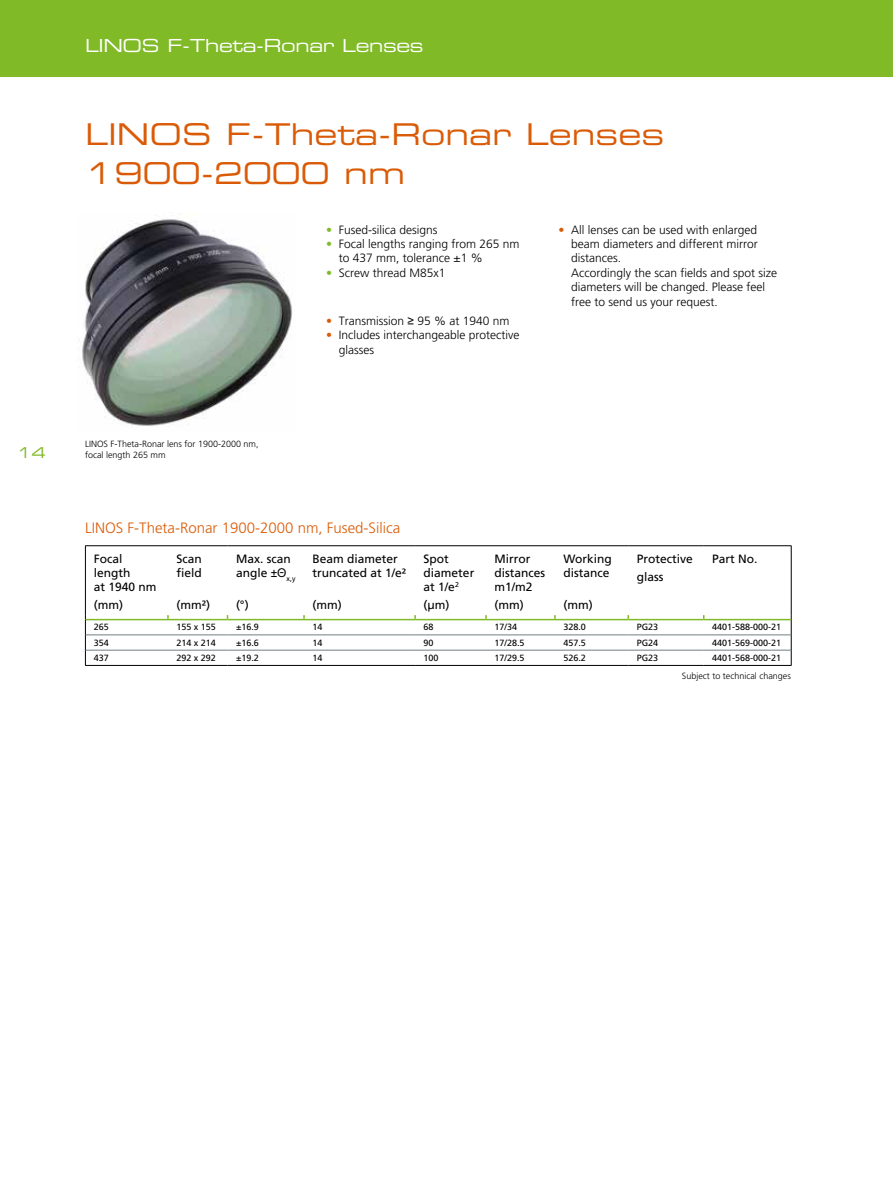
<style>
.page{position:relative;width:893px;height:1191px;background:#fff}
.page>*{position:absolute;margin:0;border:0;box-sizing:border-box;transform-origin:0 0}
.t1{font:30px/39px "Eurostile LT Std Ex 2";color:#da5b07}
.t2{font:18px "Eurostile LT Std Ex 2";letter-spacing:-.02em;color:#fff}
.t3{font:300 15px "Frutiger";color:#da5b07}
.t4{font:15px "Eurostile LT Std Ex 2";color:#80ba27}
.t5{font:12px/14.4px "LINOS Frutiger 45 light";color:#000}
.t6{font:12px/14.4px "LINOS Frutiger 55 roman";color:#000}
.t7{font:9px "LINOS Frutiger 55 roman";color:#000}
.t8{font:300 9px/10.8px "Frutiger";color:#000}
.s1{color:#80ba27}
.s2{color:#da5b07}
.s3{font-family:"Arial"}
</style>
<div class="page">
<div style="left:0;top:0;width:893px;height:77px;background:#80ba27"></div>
<img style="left:79px;top:213px;width:213px;height:213px">
<hr style="left:85px;top:545px;width:83px;height:1px;background:#000">
<hr style="left:85px;top:546px;width:1px;height:69px;background:#000">
<hr style="left:168px;top:545px;width:59px;height:1px;background:#000">
<hr style="left:227px;top:545px;width:77px;height:1px;background:#000">
<hr style="left:304px;top:545px;width:111px;height:1px;background:#000">
<hr style="left:415px;top:545px;width:71px;height:1px;background:#000">
<hr style="left:486px;top:545px;width:69px;height:1px;background:#000">
<hr style="left:555px;top:545px;width:73px;height:1px;background:#000">
<hr style="left:628px;top:545px;width:76px;height:1px;background:#000">
<hr style="left:704px;top:545px;width:87px;height:1px;background:#000">
<hr style="left:791px;top:546px;width:1px;height:69px;background:#000">
<svg style="left:85px;top:615px;width:1px;height:50px"></svg>
<svg style="left:791px;top:615px;width:1px;height:50px"></svg>
<hr style="left:85px;top:665px;width:83px;height:1px;background:#000">
<hr style="left:168px;top:665px;width:59px;height:1px;background:#000">
<hr style="left:227px;top:665px;width:77px;height:1px;background:#000">
<hr style="left:304px;top:665px;width:111px;height:1px;background:#000">
<hr style="left:415px;top:665px;width:71px;height:1px;background:#000">
<hr style="left:486px;top:665px;width:69px;height:1px;background:#000">
<hr style="left:555px;top:665px;width:73px;height:1px;background:#000">
<hr style="left:628px;top:665px;width:76px;height:1px;background:#000">
<hr style="left:704px;top:665px;width:87px;height:1px;background:#000">
<hr style="left:86px;top:619px;width:82px;height:1px;background:#80ba27">
<hr style="left:168px;top:619px;width:59px;height:1px;background:#80ba27">
<hr style="left:227px;top:619px;width:77px;height:1px;background:#80ba27">
<hr style="left:304px;top:619px;width:111px;height:1px;background:#80ba27">
<hr style="left:415px;top:619px;width:71px;height:1px;background:#80ba27">
<hr style="left:486px;top:619px;width:69px;height:1px;background:#80ba27">
<hr style="left:555px;top:619px;width:73px;height:1px;background:#80ba27">
<hr style="left:628px;top:619px;width:76px;height:1px;background:#80ba27">
<hr style="left:704px;top:619px;width:87px;height:1px;background:#80ba27">
<hr style="left:86px;top:634px;width:82px;height:1px;background:#717e86">
<hr style="left:168px;top:634px;width:59px;height:1px;background:#717e86">
<hr style="left:227px;top:634px;width:77px;height:1px;background:#717e86">
<hr style="left:304px;top:634px;width:111px;height:1px;background:#717e86">
<hr style="left:415px;top:634px;width:71px;height:1px;background:#717e86">
<hr style="left:486px;top:634px;width:69px;height:1px;background:#717e86">
<hr style="left:555px;top:634px;width:73px;height:1px;background:#717e86">
<hr style="left:628px;top:634px;width:76px;height:1px;background:#717e86">
<hr style="left:704px;top:634px;width:87px;height:1px;background:#717e86">
<hr style="left:86px;top:650px;width:82px;height:1px;background:#717e86">
<hr style="left:168px;top:650px;width:59px;height:1px;background:#717e86">
<hr style="left:227px;top:650px;width:77px;height:1px;background:#717e86">
<hr style="left:304px;top:650px;width:111px;height:1px;background:#717e86">
<hr style="left:415px;top:650px;width:71px;height:1px;background:#717e86">
<hr style="left:486px;top:650px;width:69px;height:1px;background:#717e86">
<hr style="left:555px;top:650px;width:73px;height:1px;background:#717e86">
<hr style="left:628px;top:650px;width:76px;height:1px;background:#717e86">
<hr style="left:704px;top:650px;width:87px;height:1px;background:#717e86">
<p class="t4" style="left:17px;top:442px;width:30px">14</p>
<h2 class="t2" style="left:85px;top:33px;width:340px">LINOS F-Theta-Ronar Lenses</h2>
<h1 class="t1" style="left:85px;top:114px;width:581px">LINOS F-Theta-Ronar Lenses<br>1900-2000 nm</h1>
<p class="t5" style="left:326px;top:222px;width:113px"><span class="s1">•</span> Fused-silica designs</p>
<p class="t5" style="left:339px;top:237px;width:182px;text-indent:-13px"><span class="s1">•</span> Focal lengths ranging from 265 nm to 437 mm, tolerance ±1 %</p>
<p class="t5" style="left:326px;top:266px;width:121px"><span class="s1">•</span> Screw thread M85x1</p>
<p class="t5" style="left:326px;top:314px;width:185px"><span class="s2">•</span> Transmission ≥ 95 % at 1940 nm</p>
<p class="t5" style="left:339px;top:328px;width:182px;text-indent:-13px"><span class="s2">•</span> Includes interchangeable protective glasses</p>
<p class="t5" style="left:571px;top:222px;width:208px;text-indent:-13px"><span class="s2">•</span> All lenses can be used with enlarged beam diameters and different mirror distances.<br>Accordingly the scan fields and spot size diameters will be changed. Please feel free to send us your request.</p>
<p class="t8" style="left:85px;top:439px;width:175px">LINOS F-Theta-Ronar lens for 1900-2000 nm, focal length 265 mm</p>
<p class="t3" style="left:85px;top:519px;width:317px">LINOS F-Theta-Ronar 1900-2000 nm, Fused-Silica</p>
<p class="t6" style="left:94px;top:551px;width:64px">Focal length<br>at 1940 nm</p>
<p class="t6" style="left:94px;top:598px;width:31px">(mm)</p>
<p class="t6" style="left:176px;top:551px;width:27px">Scan field</p>
<p class="t6" style="left:176px;top:598px;width:35px">(mm²)</p>
<p class="t6" style="left:236px;top:551px;width:61px">Max. scan angle <span class="s3">±Θ</span><sub>x,y</sub></p>
<p class="t6" style="left:236px;top:598px;width:14px">(°)</p>
<p class="t6" style="left:313px;top:551px;width:95px">Beam diameter truncated at 1/e²</p>
<p class="t6" style="left:313px;top:598px;width:31px">(mm)</p>
<p class="t6" style="left:424px;top:551px;width:52px">Spot diameter at 1/e<sup>2</sup></p>
<p class="t6" style="left:424px;top:598px;width:27px">(µm)</p>
<p class="t6" style="left:494px;top:551px;width:52px">Mirror distances m1/m2</p>
<p class="t6" style="left:494px;top:598px;width:31px">(mm)</p>
<p class="t6" style="left:563px;top:551px;width:50px">Working distance</p>
<p class="t6" style="left:563px;top:598px;width:31px">(mm)</p>
<p class="t6" style="left:637px;top:549px;width:58px;line-height:18px">Protective glass</p>
<p class="t6" style="left:712px;top:551px;width:47px">Part No.</p>
<p class="t7" style="left:94px;top:622px;width:17px">265</p>
<p class="t7" style="left:176px;top:622px;width:41px">155 x 155</p>
<p class="t7" style="left:236px;top:622px;width:24px">±16.9</p>
<p class="t7" style="left:313px;top:622px;width:12px">14</p>
<p class="t7" style="left:424px;top:622px;width:12px">68</p>
<p class="t7" style="left:494px;top:622px;width:24px">17/34</p>
<p class="t7" style="left:563px;top:622px;width:24px">328.0</p>
<p class="t7" style="left:637px;top:622px;width:23px">PG23</p>
<p class="t7" style="left:712px;top:622px;width:71px">4401-588-000-21</p>
<p class="t7" style="left:94px;top:637px;width:17px">354</p>
<p class="t7" style="left:176px;top:637px;width:41px">214 x 214</p>
<p class="t7" style="left:236px;top:637px;width:24px">±16.6</p>
<p class="t7" style="left:313px;top:637px;width:12px">14</p>
<p class="t7" style="left:424px;top:637px;width:12px">90</p>
<p class="t7" style="left:494px;top:637px;width:32px">17/28.5</p>
<p class="t7" style="left:563px;top:637px;width:24px">457.5</p>
<p class="t7" style="left:637px;top:637px;width:23px">PG24</p>
<p class="t7" style="left:712px;top:637px;width:71px">4401-569-000-21</p>
<p class="t7" style="left:94px;top:652px;width:17px">437</p>
<p class="t7" style="left:176px;top:652px;width:41px">292 x 292</p>
<p class="t7" style="left:236px;top:652px;width:24px">±19.2</p>
<p class="t7" style="left:313px;top:652px;width:12px">14</p>
<p class="t7" style="left:424px;top:652px;width:17px">100</p>
<p class="t7" style="left:494px;top:652px;width:32px">17/29.5</p>
<p class="t7" style="left:563px;top:652px;width:24px">526.2</p>
<p class="t7" style="left:637px;top:652px;width:23px">PG23</p>
<p class="t7" style="left:712px;top:652px;width:71px">4401-568-000-21</p>
<p class="t8" style="left:682px;top:670px;width:111px">Subject to technical changes</p>
</div>
